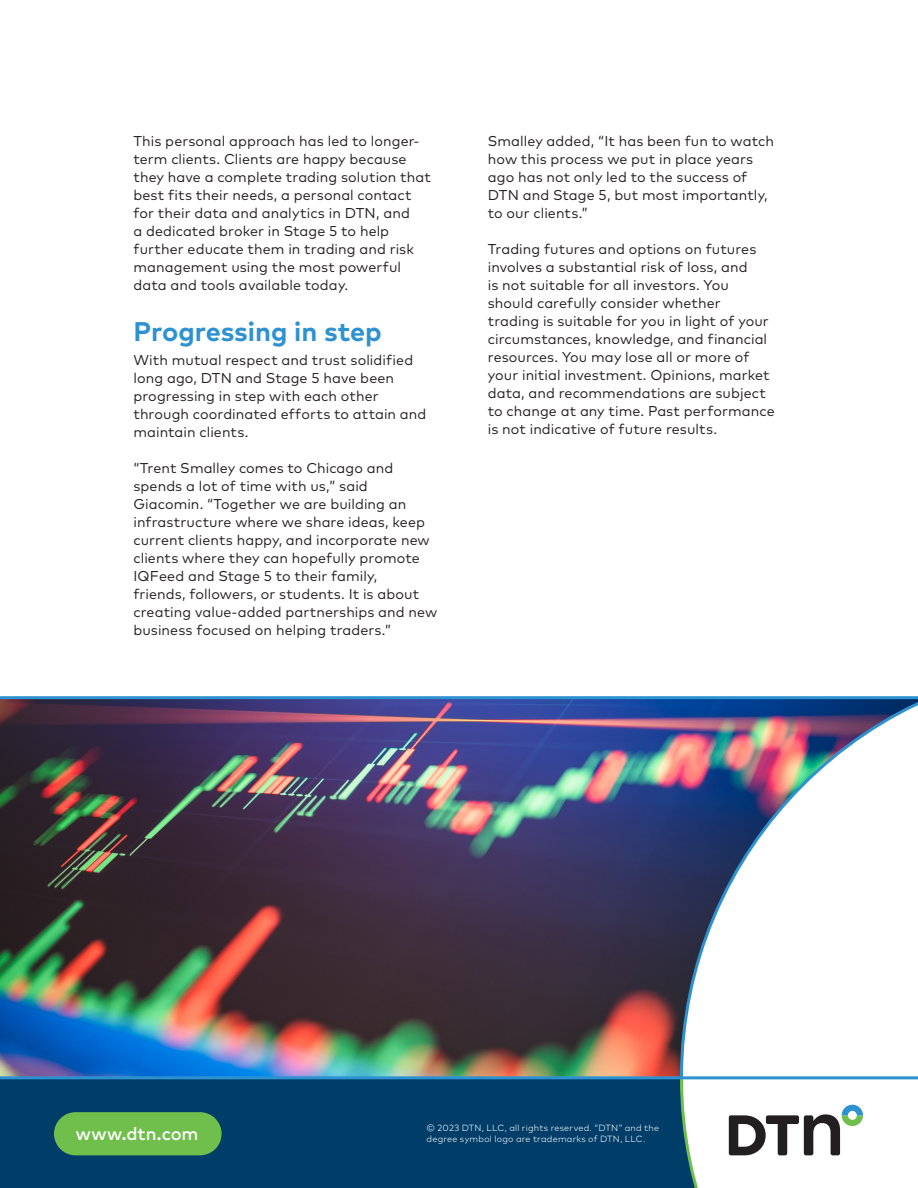
<style>
.page{position:relative;width:918px;height:1188px;background:#fff}
.page>*{position:absolute;margin:0;border:0;box-sizing:border-box;transform-origin:0 0}
.t1{font:700 27px "Mark Pro";color:#2e92d0}
.t2{font:500 18px "Mark Pro";color:#fff}
.Body{font:14.25px/18px "Mark Pro";letter-spacing:.005em;color:#231f20}
.t3{font:300 9px/10.5px "Mark Pro";letter-spacing:.025em;color:#fff}
</style>
<div class="page">
<img style="left:0;top:699px;width:678px;height:377px">
<div style="left:0;top:1078px;width:918px;height:110px;background:#003d69"></div>
<div style="left:54px;top:1112px;width:168px;height:43px;background:#70bf4c;border-radius:22px"></div>
<hr style="left:0;top:696px;width:918px;height:3px;background:#2e92d0">
<hr style="left:0;top:1076px;width:682px;height:3px;background:#2e92d0">
<svg style="left:678px;top:696px;width:240px;height:379px"></svg>
<svg style="left:678px;top:1075px;width:240px;height:113px;background:#d8dee0"></svg>
<p class="Body" style="left:133px;top:131px;width:299px">This personal approach has led to longer&shy;term clients. Clients are happy because they have a complete trading solution that best fits their needs, a personal contact for their data and analytics in DTN, and<br>a dedicated broker in Stage 5 to help further educate them in trading and risk management using the most powerful data and tools available today.</p>
<p class="t1" style="left:133px;top:311px;width:250px">Progressing in step</p>
<p class="Body" style="left:133px;top:350px;width:294px">With mutual respect and trust solidified long ago, DTN and Stage 5 have been progressing in step with each other through coordinated efforts to attain and maintain clients.</p>
<p class="Body" style="left:133px;top:458px;width:305px">“Trent Smalley comes to Chicago and spends a lot of time with us,” said Giacomin. “Together we are building an infrastructure where we share ideas, keep current clients happy, and incorporate new clients where they can hopefully promote IQFeed and Stage 5 to their family,<br>friends, followers, or students. It is about creating value-added partnerships and new business focused on helping traders.”</p>
<p class="Body" style="left:488px;top:131px;width:288px">Smalley added, “It has been fun to watch how this process we put in place years</p>
<p class="Body" style="left:488px;top:167px;width:261px">ago has not only led to the success of</p>
<p class="Body" style="left:488px;top:185px;width:281px">DTN and Stage 5, but most importantly, to our clients.”</p>
<p class="Body" style="left:488px;top:239px;width:288px">Trading futures and options on futures involves a substantial risk of loss, and<br>is not suitable for all investors. You should carefully consider whether trading is suitable for you in light of your circumstances, knowledge, and financial resources. You may lose all or more of your initial investment. Opinions, market data, and recommendations are subject to change at any time. Past performance is not indicative of future results.</p>
<p class="t2" style="left:76px;top:1120px;width:124px">www.dtn.com</p>
<p class="t3" style="left:427px;top:1122px;width:234px">© 2023 DTN, LLC, all rights reserved. “DTN” and the degree symbol logo are trademarks of DTN, LLC.</p>
</div>
